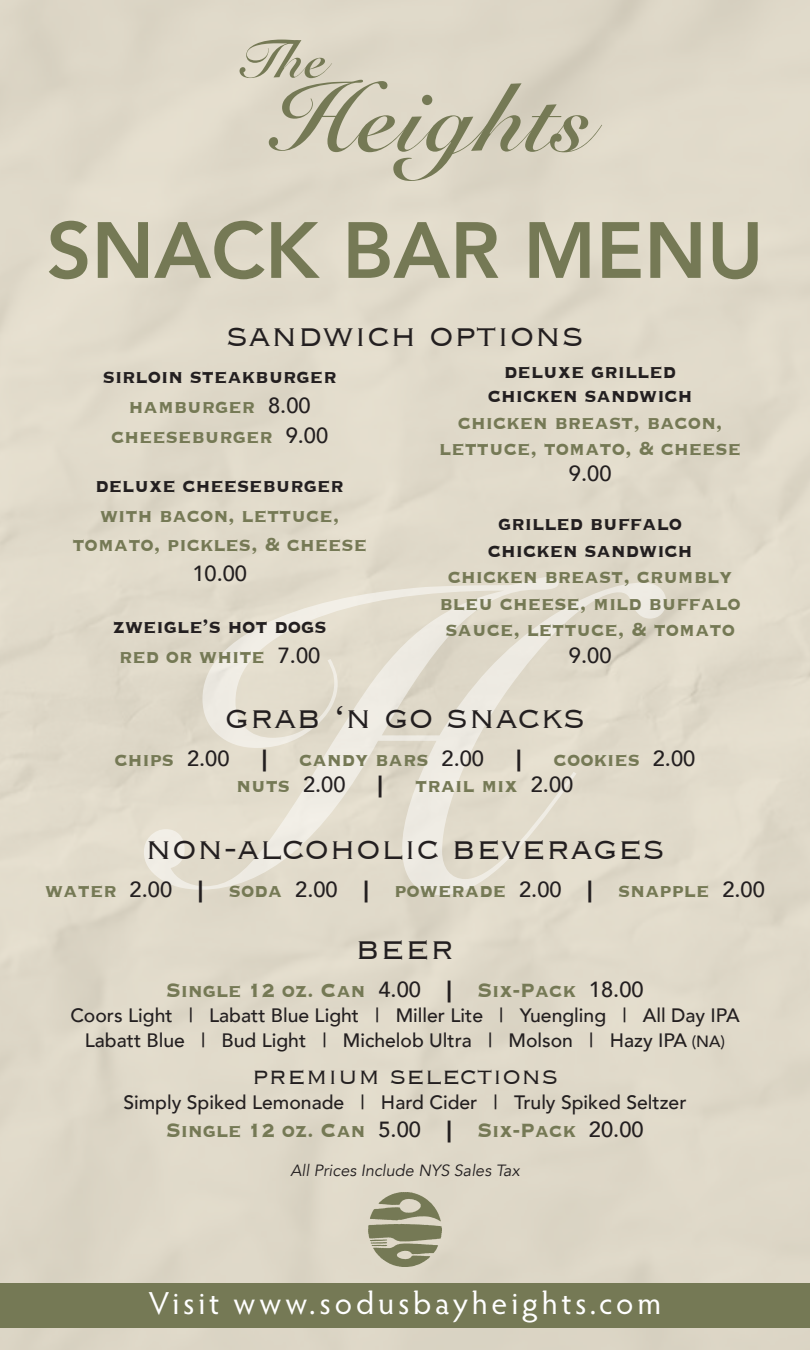
<style>
.page{position:relative;width:810px;height:1350px;background:#e0d9c9}
.page>*{position:absolute;margin:0;border:0;box-sizing:border-box;transform-origin:0 0}
.t1{font:700 101px "Snell BT";color:#757955}
.t2{font:800 78.75px "Avenir";color:#757955}
.t3{font:700 55.88px "Snell BT";color:#757955}
.t4{font:300 40.38px "Copperplate";color:#231f20}
.t5{font:32px "Hypatia Sans Pro";letter-spacing:.12em;color:#fff}
.t6{font:300 30.38px "Copperplate";color:#231f20}
.t7{font:700 24.94px/29.6px "Copperplate";color:#757955;text-align:center;scale:.88 1}
.t8{font:700 24.94px/29.6px "Copperplate";color:#231f20;text-align:center;scale:.88 1}
.t9{font:500 21.88px "Avenir";color:#231f20}
.t10{font:900 21.88px "Avenir";color:#231f20}
.t11{font:500 19.38px/25.2px "Avenir";color:#231f20;text-align:center}
.t12{font:italic 16.25px "Avenir";color:#231f20}
.s1{color:#231f20}
.s2{font-family:"Avenir";font-weight:500;font-size:21.88px;color:#231f20}
.s3{color:#757955}
.s4{font-family:"Avenir";font-weight:500;font-size:21.88px}
.s5{font-family:"Avenir";font-weight:900;font-size:21.88px;color:#231f20}
.s6{font-size:16.25px}
</style>
<div class="page">
<svg style="left:144px;top:577px;width:522px;height:318px;background:#e3ddcf"></svg>
<img style="left:368px;top:1193px;width:74px;height:73px">
<div style="left:0;top:1283px;width:810px;height:45px;background:#757955"></div>
<h3 class="t3" style="left:247px;top:24px;width:96px">The</h3>
<h1 class="t1" style="left:292px;top:55px;width:327px">Heights</h1>
<h2 class="t2" style="left:46px;top:189px;width:719px">SNACK BAR MENU</h2>
<h3 class="t4" style="left:226px;top:309px;width:360px">sandwich options</h3>
<p class="t7" style="left:103px;top:361px;width:267px"><span class="s1">sirloin steakburger </span>hamburger <span class="s2">8.00 </span>cheeseburger <span class="s2">9.00</span></p>
<p class="t8" style="left:96px;top:469px;width:284px">deluxe cheeseburger</p>
<p class="t7" style="left:73px;top:499px;width:336px">with bacon, lettuce, tomato, pickles, &amp; cheese</p>
<p class="t9" style="left:192px;top:554px;width:56px">10.00</p>
<p class="t8" style="left:113px;top:610px;width:244px;text-align:left">zweigle’s hot dogs <span class="s3">red or white</span> <span class="s4">7.00</span></p>
<p class="t8" style="left:488px;top:358px;width:234px;line-height:23.9px">deluxe grilled chicken sandwich</p>
<p class="t7" style="left:439px;top:407px;width:345px;line-height:26.4px">chicken breast, bacon, lettuce, tomato, &amp; cheese</p>
<p class="t9" style="left:569px;top:455px;width:44px">9.00</p>
<p class="t8" style="left:488px;top:509px;width:234px;line-height:26.4px">grilled buffalo chicken sandwich</p>
<p class="t7" style="left:440px;top:562px;width:344px;line-height:26.4px">chicken breast, crumbly bleu cheese, mild buffalo sauce, lettuce, &amp; tomato</p>
<p class="t9" style="left:569px;top:636px;width:44px">9.00</p>
<h3 class="t4" style="left:225px;top:691px;width:362px">grab ‘n go snacks</h3>
<p class="t7" style="left:115px;top:743px;width:132px">chips <span class="s2">2.00</span></p>
<p class="t10" style="left:262px;top:739px;width:6px">|</p>
<p class="t7" style="left:299px;top:743px;width:212px">candy bars <span class="s2">2.00</span></p>
<p class="t10" style="left:516px;top:739px;width:6px">|</p>
<p class="t7" style="left:554px;top:743px;width:163px">cookies <span class="s2">2.00</span></p>
<p class="t7" style="left:237px;top:769px;width:125px">nuts <span class="s2">2.00</span></p>
<p class="t10" style="left:378px;top:765px;width:6px">|</p>
<p class="t7" style="left:415px;top:769px;width:181px">trail mix <span class="s2">2.00</span></p>
<h3 class="t4" style="left:145px;top:822px;width:521px">non-alcoholic beverages</h3>
<p class="t7" style="left:45px;top:874px;width:820px">water <span class="s2">2.00</span> <span class="s5">|</span> soda <span class="s2">2.00</span> <span class="s5">|</span> powerade <span class="s2">2.00</span> <span class="s5">|</span> snapple <span class="s2">2.00</span></p>
<h3 class="t4" style="left:356px;top:922px;width:100px">beer</h3>
<p class="t7" style="left:166px;top:974px;width:544px">Single 12 oz. Can <span class="s2">4.00</span> <span class="s5">|</span> Six-Pack <span class="s2">18.00</span></p>
<p class="t11" style="left:70px;top:1002px;width:671px">Coors Light | Labatt Blue Light | Miller Lite | Yuengling | All Day IPA<br>Labatt Blue | Bud Light | Michelob Ultra | Molson | Hazy IPA <span class="s6">(NA)</span></p>
<p class="t6" style="left:252px;top:1056px;width:308px">premium selections</p>
<p class="t11" style="left:123px;top:1089px;width:565px">Simply Spiked Lemonade | Hard Cider | Truly Spiked Seltzer</p>
<p class="t7" style="left:166px;top:1115px;width:544px">Single 12 oz. Can <span class="s2">5.00</span> <span class="s5">|</span> Six-Pack <span class="s2">20.00</span></p>
<p class="t12" style="left:290px;top:1160px;width:231px">All Prices Include NYS Sales Tax</p>
<p class="t5" style="left:149px;top:1281px;width:514px">Visit www.sodusbayheights.com</p>
</div>
